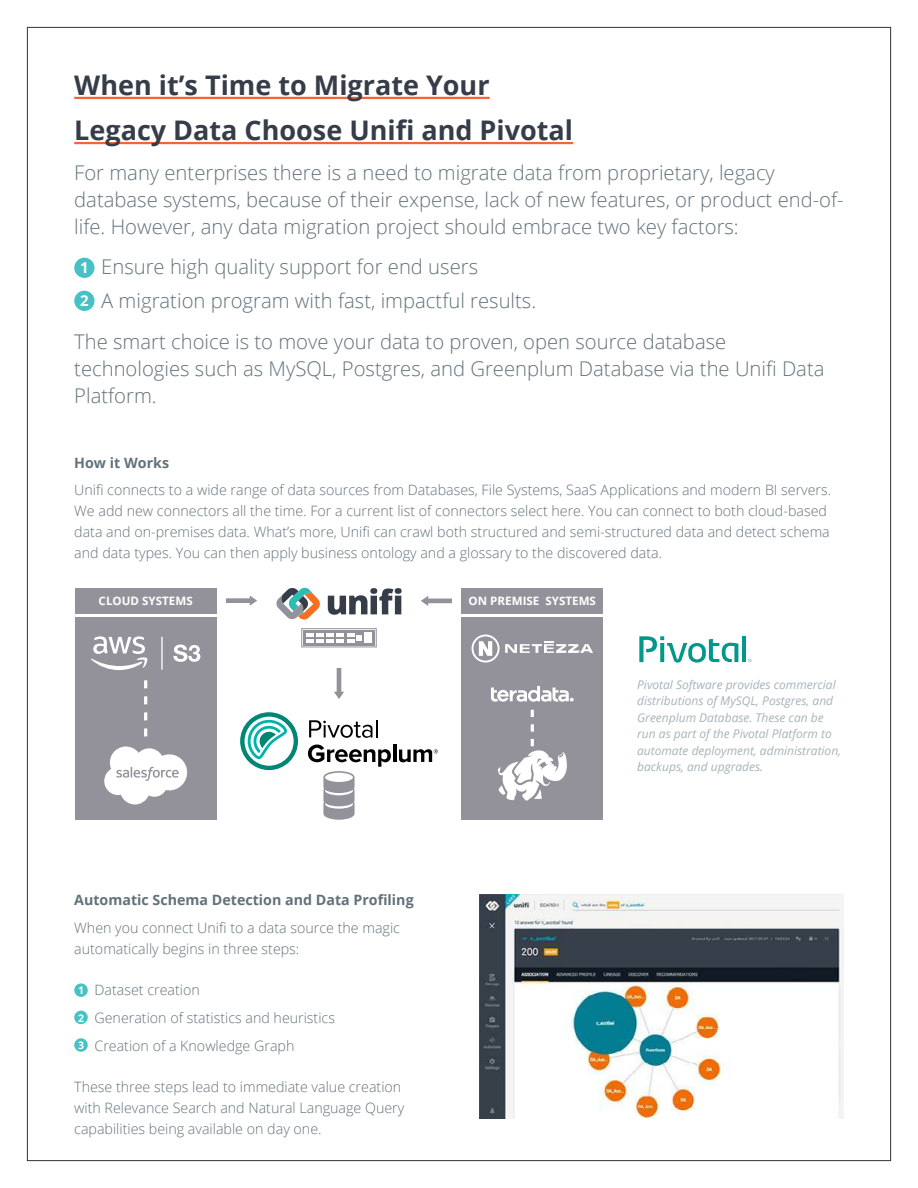
<style>
.page{position:relative;width:918px;height:1188px;background:#fff}
.page>*{position:absolute;margin:0;border:0;box-sizing:border-box;transform-origin:0 0}
.t1{font:700 27px/45.2px "Open Sans";color:#363d49}
.t2{font:300 20.25px/27px "Open Sans";color:#62717a}
.t3{font:700 15px "Open Sans";color:#fff}
.t4{font:300 14.25px/21px "Open Sans";color:#62717a}
.t5{font:700 14.25px "Open Sans";color:#62717a}
.t6{font:italic 12px/16.5px "Open Sans";color:#a7b3ba}
.t7{font:700 11.55px "Open Sans";color:#fff}
.t8{font:700 10.5px "Open Sans";color:#fff}
</style>
<div class="page">
<hr style="left:74px;top:97px;width:416px;height:2px;background:#f16539">
<hr style="left:74px;top:142px;width:499px;height:2px;background:#f16539">
<div style="left:74px;top:291px;width:21px;height:20px;background:#47c1c5;border-radius:50%"></div>
<div style="left:74px;top:258px;width:21px;height:20px;background:#47c1c5;border-radius:50%"></div>
<div style="left:75px;top:588px;width:142px;height:26px;background:#93929a"></div>
<div style="left:75px;top:617px;width:142px;height:203px;background:#93929a"></div>
<div style="left:461px;top:617px;width:142px;height:203px;background:#93929a"></div>
<div style="left:461px;top:588px;width:142px;height:26px;background:#93929a"></div>
<svg style="left:276px;top:588px;width:44px;height:32px"></svg>
<svg style="left:328px;top:588px;width:74px;height:27px"></svg>
<svg style="left:104px;top:747px;width:83px;height:58px"></svg>
<svg style="left:491px;top:686px;width:83px;height:16px"></svg>
<svg style="left:144px;top:680px;width:3px;height:56px"></svg>
<svg style="left:498px;top:710px;width:69px;height:91px"></svg>
<svg style="left:91px;top:636px;width:57px;height:34px"></svg>
<svg style="left:161px;top:637px;width:39px;height:33px"></svg>
<svg style="left:479px;top:641px;width:13px;height:15px"></svg>
<svg style="left:505px;top:641px;width:88px;height:12px"></svg>
<div style="left:472px;top:635px;width:28px;height:28px;border:2px solid #fff;border-radius:50%"></div>
<svg style="left:226px;top:596px;width:31px;height:10px"></svg>
<svg style="left:334px;top:668px;width:10px;height:31px"></svg>
<svg style="left:421px;top:596px;width:31px;height:10px"></svg>
<div style="left:301px;top:628px;width:76px;height:19px;border:1px solid #93929a"></div>
<div style="left:303px;top:630px;width:72px;height:15px;background:#93929a"></div>
<div style="left:365px;top:633px;width:7px;height:10px;background:#fff"></div>
<svg style="left:306px;top:633px;width:56px;height:10px"></svg>
<svg style="left:309px;top:720px;width:69px;height:18px"></svg>
<svg style="left:308px;top:745px;width:83px;height:75px"></svg>
<hr style="left:393px;top:745px;width:3px;height:17px;background:#000">
<svg style="left:399px;top:749px;width:39px;height:13px"></svg>
<svg style="left:240px;top:712px;width:58px;height:58px"></svg>
<hr style="left:742px;top:636px;width:4px;height:26px;background:#009889">
<svg style="left:639px;top:636px;width:99px;height:27px"></svg>
<img style="left:479px;top:894px;width:365px;height:225px">
<div style="left:74px;top:983px;width:14px;height:14px;background:#47c1c5;border-radius:50%"></div>
<div style="left:74px;top:1011px;width:14px;height:13px;background:#47c1c5;border-radius:50%"></div>
<div style="left:74px;top:1038px;width:14px;height:14px;background:#47c1c5;border-radius:50%"></div>
<h1 class="t1" style="left:74px;top:65px;width:500px">When it’s Time to Migrate Your<br>Legacy Data Choose Unifi and Pivotal</h1>
<p class="t2" style="left:74px;top:158px;width:771px">For many enterprises there is a need to migrate data from proprietary, legacy database systems, because of their expense, lack of new features, or product end-of&shy;life. However, any data migration project should embrace two key factors:</p>
<h2 class="t2" style="left:101px;top:250px;width:437px;line-height:33.8px">Ensure high quality support for end users<br>A migration program with fast, impactful results.</h2>
<h2 class="t2" style="left:74px;top:327px;width:752px">The smart choice is to move your data to proven, open source database technologies such as MySQL, Postgres, and Greenplum Database via the Unifi Data<br>Platform.</h2>
<p class="t3" style="left:80px;top:261px;width:10px">1</p>
<p class="t3" style="left:80px;top:295px;width:10px">2</p>
<p class="t5" style="left:74px;top:457px;width:96px">How it Works</p>
<p class="t4" style="left:74px;top:479px;width:758px">Unifi connects to a wide range of data sources from Databases, File Systems, SaaS Applications and modern BI servers.<br>We add new connectors all the time. For a current list of connectors select here. You can connect to both cloud-based data and on-premises data. What’s more, Unifi can crawl both structured and semi-structured data and detect schema and data types. You can then apply business ontology and a glossary to the discovered data.</p>
<p class="t7" style="left:99px;top:594px;width:96px">CLOUD SYSTEMS</p>
<p class="t7" style="left:469px;top:595px;width:129px">ON PREMISE SYSTEMS</p>
<p class="t6" style="left:637px;top:677px;width:205px">Pivotal Software provides commercial distributions of MySQL, Postgres, and Greenplum Database. These can be run as part of the Pivotal Platform to automate deployment, administration, backups, and upgrades.</p>
<p class="t5" style="left:74px;top:890px;width:341px">Automatic Schema Detection and Data Profiling</p>
<p class="t4" style="left:74px;top:917px;width:327px">When you connect Unifi to a data source the magic automatically begins in three steps:</p>
<p class="t4" style="left:94px;top:976px;width:242px;line-height:27.8px">Dataset creation<br>Generation of statistics and heuristics<br>Creation of a Knowledge Graph</p>
<p class="t4" style="left:74px;top:1076px;width:332px">These three steps lead to immediate value creation with Relevance Search and Natural Language Query capabilities being available on day one.</p>
<p class="t8" style="left:78px;top:986px;width:7px">1</p>
<p class="t8" style="left:78px;top:1014px;width:7px">2</p>
<p class="t8" style="left:78px;top:1041px;width:7px">3</p>
</div>
